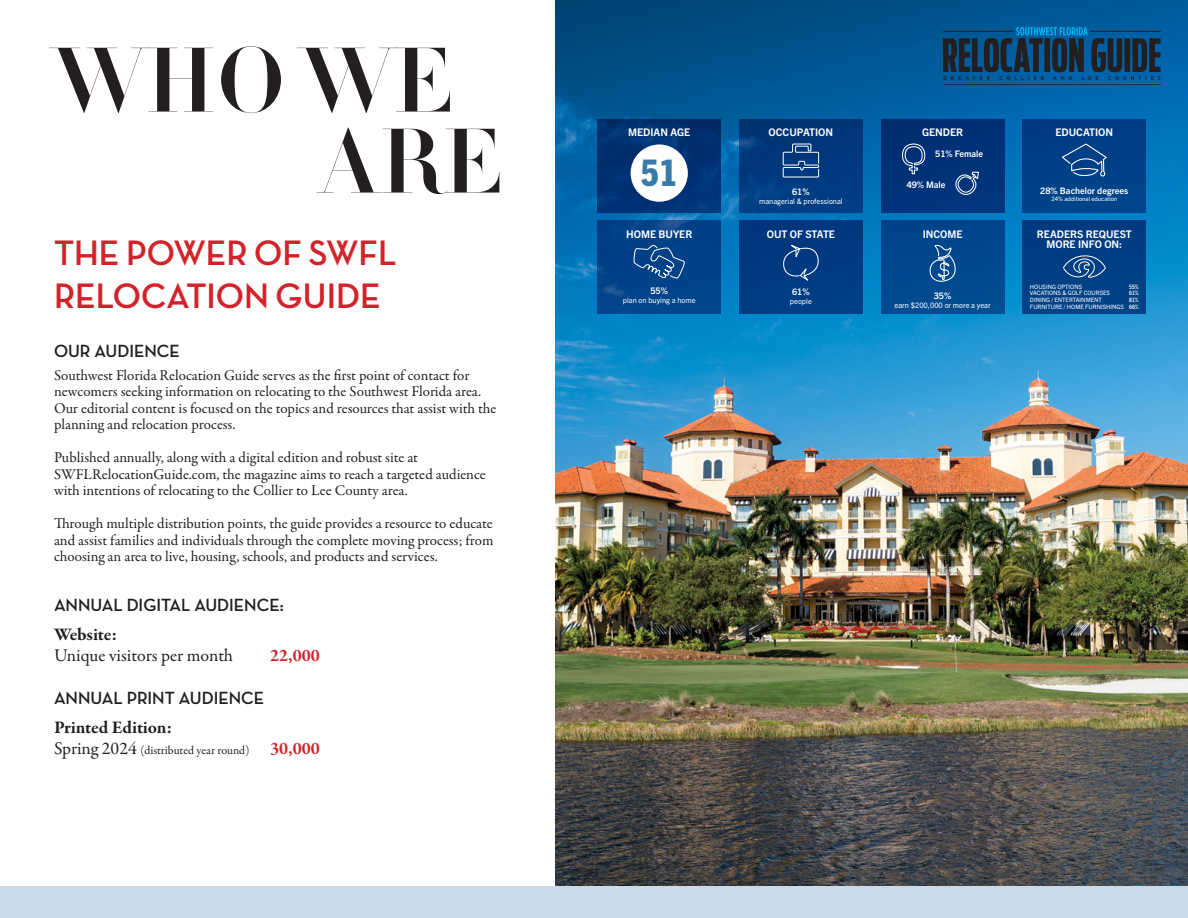
<style>
.page{position:relative;width:1188px;height:918px;background:#fff}
.page>*{position:absolute;margin:0;border:0;box-sizing:border-box;transform-origin:0 0}
.t1{font:90px/81px "Didot HTF B96 Bold";color:#231f20}
.t2{font:800 condensed 36.75px "Trade Gothic Next LT Pro";color:#367bab}
.t3{font:36px/43.2px "Neutra Disp Bold Alt";color:#d2232a}
.t4{font:700 18px "Neutra Disp";color:#231f20}
.t5{font:700 18px "Garamond Premr Pro";letter-spacing:-.01em;color:#231f20}
.t6{font:18px "Garamond Premr Pro";color:#231f20}
.t7{font:700 18px "Garamond Premr Pro";color:#d2232a}
.t8{font:15px/16.5px "Garamond Premr Pro";color:#231f20}
.t9{font:12px "Garamond Premr Pro";color:#231f20}
.t10{font:700 10.5px/10.5px "Trade Gothic Next LT Pro";color:#fff;text-align:center}
.t11{font:700 9px "Trade Gothic Next LT Pro";color:#fff}
.t12{font:7.5px "Trade Gothic Next LT Pro";color:#fff}
.t13{font:6px/6.6px "Trade Gothic Next LT Pro";color:#fff;text-align:right}
.t14{font:700 condensed 6px "Trade Gothic Next LT Pro";color:#fff}
.s1{font-size:18px}
.s2{font-weight:700;font-size:18px;color:#d2232a}
.s3{font-weight:700;font-stretch:condensed}
</style>
<div class="page">
<img style="left:556px;top:0;width:632px;height:887px">
<div style="left:739px;top:220px;width:124px;height:94px;background:#003a80"></div>
<svg style="left:783px;top:245px;width:36px;height:36px"></svg>
<svg style="left:598px;top:220px;width:123px;height:94px;background:#014288"></svg>
<svg style="left:633px;top:244px;width:53px;height:66px;background:#104e90"></svg>
<div style="left:881px;top:119px;width:123px;height:94px;background:#003176"></div>
<svg style="left:902px;top:143px;width:24px;height:32px"></svg>
<svg style="left:955px;top:171px;width:24px;height:24px"></svg>
<div style="left:1023px;top:119px;width:123px;height:94px;background:#004087"></div>
<svg style="left:1062px;top:143px;width:45px;height:34px"></svg>
<div style="left:739px;top:119px;width:124px;height:94px;background:linear-gradient(to right,#013a7d,#00387e)"></div>
<svg style="left:782px;top:143px;width:38px;height:35px"></svg>
<div style="left:598px;top:119px;width:123px;height:94px;background:linear-gradient(to bottom,#01306e,#013478)"></div>
<div style="left:631px;top:144px;width:57px;height:58px;background:#fff;border-radius:50%"></div>
<div style="left:881px;top:220px;width:123px;height:94px;background:#00498f"></div>
<svg style="left:929px;top:244px;width:27px;height:38px"></svg>
<div style="left:1023px;top:220px;width:123px;height:94px;background:#003e83"></div>
<svg style="left:1063px;top:255px;width:43px;height:23px"></svg>
<hr style="left:943px;top:85px;width:218px;height:1px;background:#231f20">
<svg style="left:943px;top:27px;width:218px;height:53px;background:#0f4469"></svg>
<div style="left:0;top:887px;width:1188px;height:31px;background:#c9dae9"></div>
<h1 class="t1" style="left:319px;top:43px;width:184px;text-indent:-265px">WHO WE<br>ARE</h1>
<h3 class="t3" style="left:54px;top:232px;width:344px">THE POWER OF SWFL<br>RELOCATION GUIDE</h3>
<p class="t4" style="left:54px;top:341px;width:127px">OUR AUDIENCE</p>
<p class="t8" style="left:54px;top:367px;width:444px">Southwest Florida Relocation Guide serves as the first point of contact for newcomers seeking information on relocating to the Southwest Florida area.<br>Our editorial content is focused on the topics and resources that assist with the planning and relocation process.</p>
<p class="t8" style="left:54px;top:450px;width:433px">Published annually, along with a digital edition and robust site at<br>SWFLRelocationGuide.com, the magazine aims to reach a targeted audience with intentions of relocating to the Collier to Lee County area.</p>
<p class="t8" style="left:54px;top:516px;width:441px;text-align:justify">Through multiple distribution points, the guide provides a resource to educate and assist families and individuals through the complete moving process; from choosing an area to live, housing, schools, and products and services.</p>
<p class="t4" style="left:54px;top:595px;width:231px">ANNUAL DIGITAL AUDIENCE:</p>
<p class="t5" style="left:54px;top:623px;width:65px">Website:</p>
<p class="t6" style="left:54px;top:645px;width:181px">Unique visitors per month</p>
<p class="t7" style="left:270px;top:645px;width:51px">22,000</p>
<p class="t4" style="left:54px;top:688px;width:212px">ANNUAL PRINT AUDIENCE</p>
<p class="t5" style="left:54px;top:716px;width:120px">Printed Edition:</p>
<p class="t9" style="left:54px;top:743px;width:267px"><span class="s1">Spring 2024</span> (distributed year round) <span class="s2">30,000</span></p>
<p class="t10" style="left:628px;top:127px;width:64px">MEDIAN AGE</p>
<h2 class="t2" style="left:641px;top:148px;width:38px">51</h2>
<p class="t10" style="left:769px;top:127px;width:66px">OCCUPATION</p>
<p class="t11" style="left:792px;top:186px;width:19px">61%</p>
<p class="t12" style="left:759px;top:196px;width:85px">managerial &amp; professional</p>
<p class="t10" style="left:922px;top:127px;width:43px">GENDER</p>
<p class="t11" style="left:935px;top:148px;width:49px">51% Female</p>
<p class="t11" style="left:907px;top:178px;width:40px">49% Male</p>
<p class="t10" style="left:1055px;top:127px;width:59px">EDUCATION</p>
<p class="t11" style="left:1040px;top:185px;width:90px">28% Bachelor degrees</p>
<p class="t13" style="left:1051px;top:195px;width:67px">24% additional education</p>
<p class="t10" style="left:626px;top:228px;width:68px">HOME BUYER</p>
<p class="t11" style="left:650px;top:284px;width:19px">55%</p>
<p class="t12" style="left:623px;top:295px;width:74px">plan on buying a home</p>
<p class="t10" style="left:767px;top:228px;width:70px">OUT OF STATE</p>
<p class="t11" style="left:792px;top:285px;width:19px">61%</p>
<p class="t12" style="left:790px;top:296px;width:23px">people</p>
<p class="t10" style="left:923px;top:228px;width:41px">INCOME</p>
<p class="t11" style="left:934px;top:290px;width:19px">35%</p>
<p class="t12" style="left:895px;top:300px;width:98px">earn $200,000 or more a year</p>
<p class="t10" style="left:1037px;top:228px;width:96px">READERS REQUEST<br>MORE INFO ON:</p>
<p class="t13" style="left:1030px;top:283px;width:54px">HOUSING OPTIONS</p>
<p class="t14" style="left:1129px;top:282px;width:11px">55%</p>
<p class="t13" style="left:1030px;top:289px;width:82px">VACATIONS &amp; GOLF COURSES</p>
<p class="t14" style="left:1129px;top:289px;width:11px">61%</p>
<p class="t13" style="left:1030px;top:296px;width:73px">DINING / ENTERTAINMENT</p>
<p class="t13" style="left:1030px;top:296px;width:110px"><span class="s3">81%<br></span>FURNITURE / HOME FURNISHINGS <span class="s3">66%</span></p>
</div>
